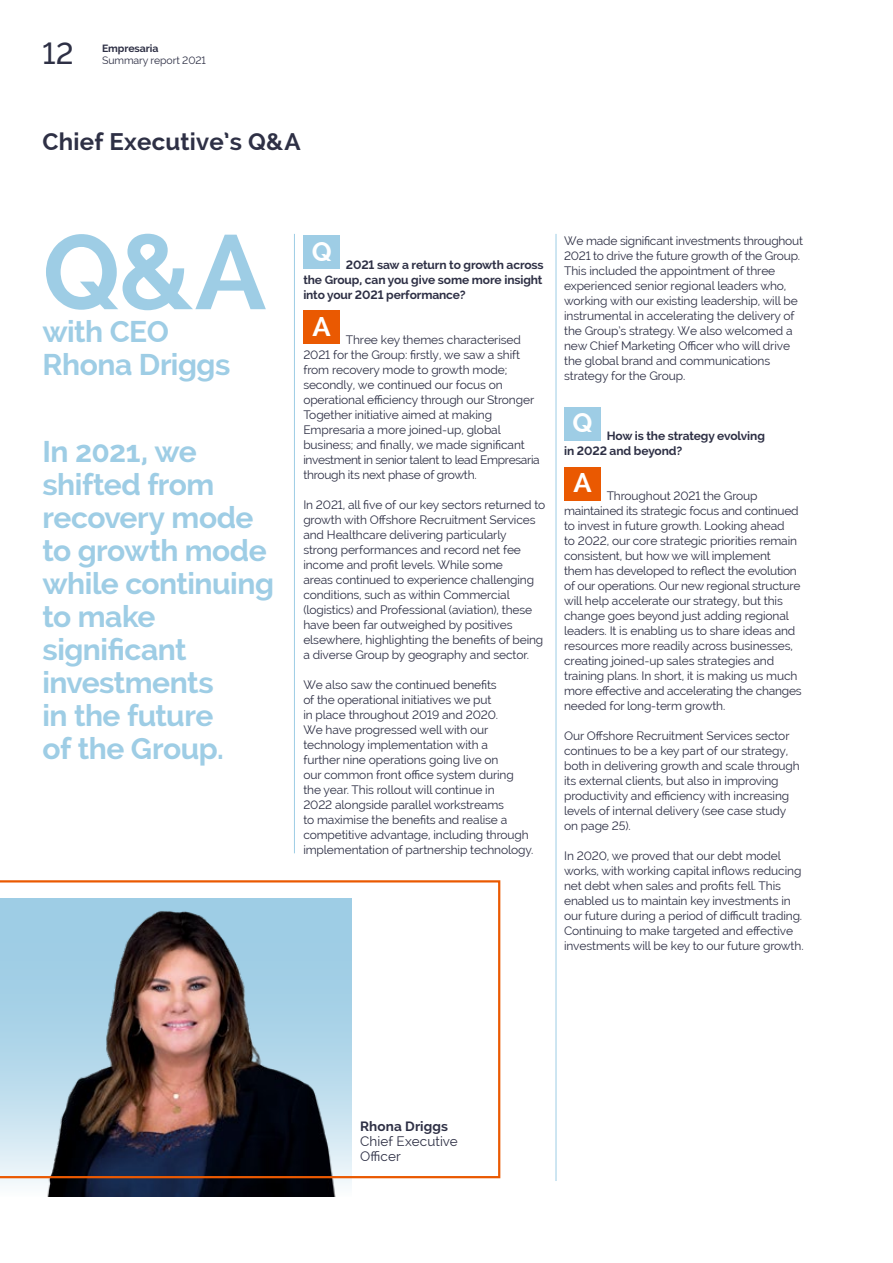
<style>
.page{position:relative;width:893px;height:1263px;background:#fff}
.page>*{position:absolute;margin:0;border:0;box-sizing:border-box;transform-origin:0 0}
.t1{font:700 105px "Raleway";color:#9ecde5}
.t2{font:700 30px/33px "Raleway";letter-spacing:-.015em;color:#9ecde5}
.t3{font:500 30px "Raleway";color:#2e3045}
.t4{font:700 27px "Raleway";color:#fff}
.t5{font:700 24px "Raleway";letter-spacing:.01em;color:#2e3045}
.t6{font:13.5px/15px "Raleway";letter-spacing:.005em;color:#2e3045}
.t7{font:700 13.5px "Raleway";letter-spacing:.01em;color:#2e3045}
.t8{font:12px/15px "Raleway";letter-spacing:-.01em;color:#2e3045}
.t9{font:700 12px/15px "Raleway";letter-spacing:-.01em;color:#2e3045;text-align:justify}
.t10{font:10.5px "Raleway";letter-spacing:-.01em;color:#2e3045}
.t11{font:700 10.5px "Raleway";letter-spacing:-.01em;color:#2e3045}
</style>
<div class="page">
<img style="left:0;top:1178px;width:351px;height:19px">
<svg style="left:0;top:880px;width:500px;height:298px"></svg>
<hr style="left:294px;top:234px;width:1px;height:619px;background:#9ecde5">
<hr style="left:556px;top:234px;width:1px;height:947px;background:#9ecde5">
<div style="left:303px;top:235px;width:37px;height:34px;background:#9ecde5"></div>
<div style="left:303px;top:310px;width:37px;height:34px;background:#ea5901"></div>
<div style="left:564px;top:407px;width:37px;height:33px;background:#9ecde5"></div>
<div style="left:564px;top:467px;width:37px;height:33px;background:#ea5901"></div>
<h2 class="t3" style="left:43px;top:36px;width:33px">12</h2>
<p class="t11" style="left:102px;top:43px;width:58px">Empresaria</p>
<p class="t10" style="left:102px;top:55px;width:105px">Summary report 2021</p>
<h3 class="t5" style="left:43px;top:128px;width:260px">Chief Executive’s Q&amp;A</h3>
<h1 class="t1" style="left:43px;top:212px;width:225px">Q&amp;A</h1>
<h2 class="t2" style="left:43px;top:315px;width:189px">with CEO<br>Rhona Driggs</h2>
<h2 class="t2" style="left:43px;top:435px;width:233px">In 2021, we shifted from recovery mode to growth mode while continuing to make significant investments<br>in the future<br>of the Group.</h2>
<h3 class="t4" style="left:312px;top:236px;width:22px">Q</h3>
<p class="t9" style="left:303px;top:257px;width:242px;text-indent:43px">2021 saw a return to growth across the Group, can you give some more insight into your 2021 performance?</p>
<h3 class="t4" style="left:313px;top:311px;width:20px">A</h3>
<p class="t8" style="left:303px;top:332px;width:238px;text-indent:43px">Three key themes characterised 2021 for the Group: firstly, we saw a shift from recovery mode to growth mode; secondly, we continued our focus on operational efficiency through our Stronger Together initiative aimed at making Empresaria a more joined-up, global business; and finally, we made significant investment in senior talent to lead Empresaria through its next phase of growth.</p>
<p class="t8" style="left:303px;top:497px;width:243px">In 2021, all five of our key sectors returned to growth with Offshore Recruitment Services and Healthcare delivering particularly<br>strong performances and record net fee income and profit levels. While some<br>areas continued to experience challenging conditions, such as within Commercial (logistics) and Professional (aviation), these have been far outweighed by positives elsewhere, highlighting the benefits of being a diverse Group by geography and sector.</p>
<p class="t8" style="left:303px;top:677px;width:232px">We also saw the continued benefits<br>of the operational initiatives we put<br>in place throughout 2019 and 2020.<br>We have progressed well with our technology implementation with a<br>further nine operations going live on<br>our common front office system during the year. This rollout will continue in<br>2022 alongside parallel workstreams<br>to maximise the benefits and realise a competitive advantage, including through implementation of partnership technology.</p>
<p class="t8" style="left:564px;top:233px;width:240px">We made significant investments throughout 2021 to drive the future growth of the Group.<br>This included the appointment of three experienced senior regional leaders who, working with our existing leadership, will be instrumental in accelerating the delivery of the Group’s strategy. We also welcomed a new Chief Marketing Officer who will drive the global brand and communications strategy for the Group.</p>
<h3 class="t4" style="left:572px;top:407px;width:22px">Q</h3>
<p class="t9" style="left:564px;top:428px;width:202px;text-indent:43px">How is the strategy evolving in 2022 and beyond?</p>
<h3 class="t4" style="left:573px;top:467px;width:20px">A</h3>
<p class="t8" style="left:564px;top:488px;width:239px;text-indent:43px">Throughout 2021 the Group maintained its strategic focus and continued to invest in future growth. Looking ahead<br>to 2022, our core strategic priorities remain consistent, but how we will implement them has developed to reflect the evolution of our operations. Our new regional structure will help accelerate our strategy, but this change goes beyond just adding regional leaders. It is enabling us to share ideas and resources more readily across businesses, creating joined-up sales strategies and training plans. In short, it is making us much more effective and accelerating the changes needed for long-term growth.</p>
<p class="t8" style="left:564px;top:728px;width:237px">Our Offshore Recruitment Services sector continues to be a key part of our strategy, both in delivering growth and scale through its external clients, but also in improving productivity and efficiency with increasing levels of internal delivery (see case study on page 25).</p>
<p class="t8" style="left:564px;top:848px;width:241px">In 2020, we proved that our debt model works, with working capital inflows reducing net debt when sales and profits fell. This enabled us to maintain key investments in our future during a period of difficult trading.<br>Continuing to make targeted and effective investments will be key to our future growth.</p>
<p class="t7" style="left:360px;top:1118px;width:90px">Rhona Driggs</p>
<p class="t6" style="left:360px;top:1133px;width:99px">Chief Executive<br>Officer</p>
</div>
